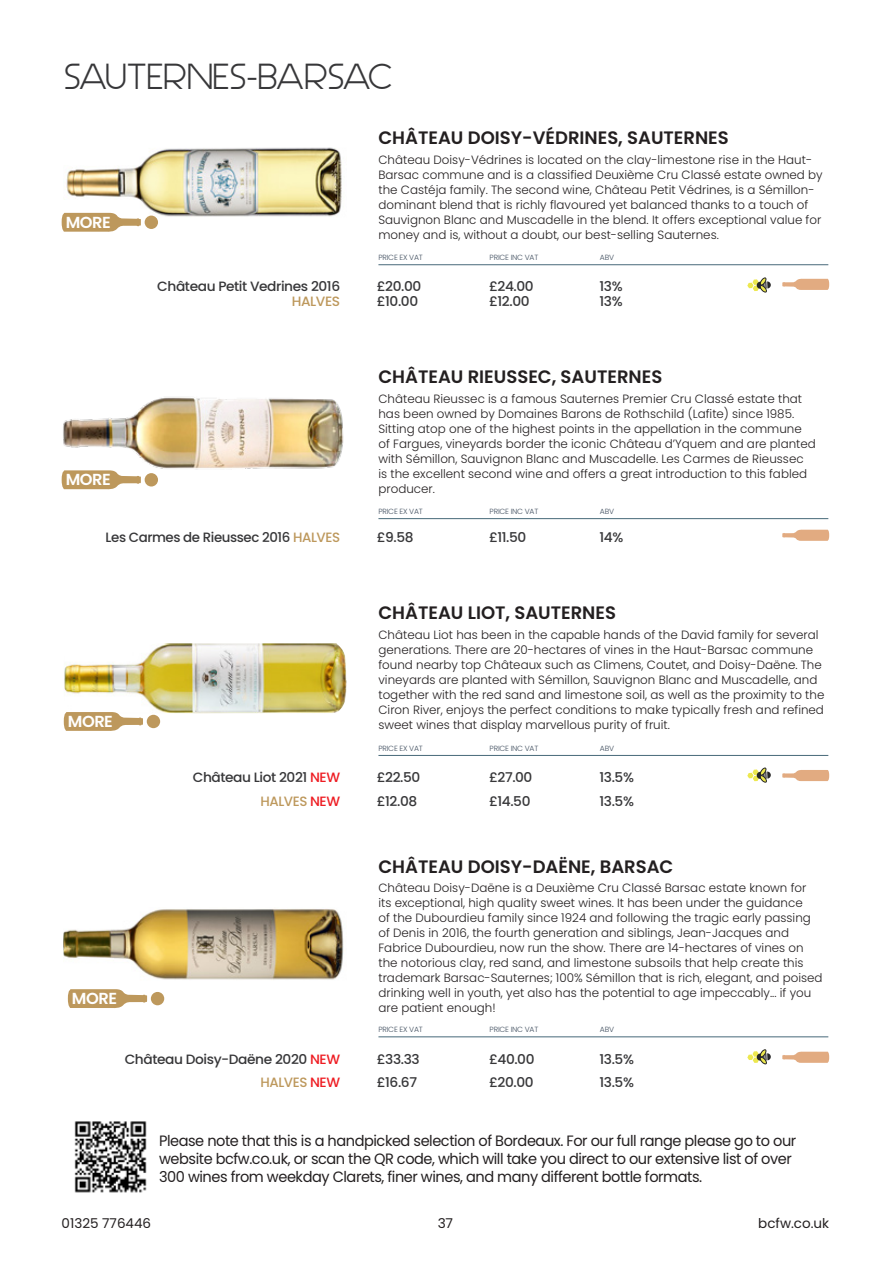
<style>
.page{position:relative;width:893px;height:1263px;background:#fff}
.page>*{position:absolute;margin:0;border:0;box-sizing:border-box;transform-origin:0 0}
.t1{font:700 33.75px "Aspergit";letter-spacing:-.02em;color:#373739}
.t2{font:600 18px "Poppins";color:#231f20}
.t3{font:600 15.9px "Poppins";letter-spacing:-.03em;color:#fff}
.t4{font:15px/18px "Poppins";letter-spacing:-.03em;color:#231f20}
.t5{font:500 13.5px "Poppins";letter-spacing:-.03em;color:#373739}
.t6{font:500 13.5px "Poppins";letter-spacing:-.03em;color:#bd985c}
.t7{font:13.5px "Poppins";color:#231f20}
.t8{font:300 12px/15px "Poppins";color:#231f20}
.t9{font:300 7.5px "Poppins";letter-spacing:-.03em;color:#414f5f}
.s1{color:#bd985c}
.s2{color:#ee1d23}
</style>
<div class="page">
<svg style="left:782px;top:278px;width:47px;height:12px"></svg>
<img style="left:64px;top:147px;width:278px;height:77px">
<svg style="left:782px;top:1051px;width:47px;height:12px"></svg>
<img style="left:64px;top:909px;width:280px;height:71px">
<hr style="left:378px;top:264px;width:450px;height:1px;background:#476979">
<svg style="left:782px;top:529px;width:47px;height:12px"></svg>
<img style="left:63px;top:397px;width:281px;height:77px">
<hr style="left:378px;top:518px;width:450px;height:1px;background:#476979">
<svg style="left:782px;top:770px;width:47px;height:11px"></svg>
<img style="left:64px;top:643px;width:283px;height:70px">
<hr style="left:378px;top:755px;width:450px;height:1px;background:#476979">
<hr style="left:378px;top:1036px;width:450px;height:1px;background:#476979">
<img style="left:74px;top:1121px;width:73px;height:72px">
<svg style="left:747px;top:1049px;width:24px;height:16px"></svg>
<svg style="left:747px;top:767px;width:24px;height:16px"></svg>
<svg style="left:747px;top:277px;width:24px;height:16px"></svg>
<svg style="left:68px;top:989px;width:79px;height:19px"></svg>
<div style="left:151px;top:992px;width:13px;height:13px;background:#bd985c;border-radius:50%"></div>
<svg style="left:64px;top:712px;width:79px;height:19px"></svg>
<div style="left:147px;top:715px;width:13px;height:13px;background:#bd985c;border-radius:50%"></div>
<svg style="left:62px;top:470px;width:79px;height:20px"></svg>
<div style="left:145px;top:473px;width:13px;height:13px;background:#bd985c;border-radius:50%"></div>
<svg style="left:62px;top:213px;width:79px;height:19px"></svg>
<div style="left:145px;top:216px;width:13px;height:13px;background:#bd985c;border-radius:50%"></div>
<p class="t1" style="left:64px;top:58px;width:331px">SAUTERNES-BARSAC</p>
<p class="t3" style="left:66px;top:213px;width:47px">MORE</p>
<p class="t3" style="left:66px;top:471px;width:47px">MORE</p>
<p class="t2" style="left:378px;top:128px;width:352px">CHÂTEAU DOISY-VÉDRINES, SAUTERNES</p>
<p class="t8" style="left:378px;top:152px;width:446px">Château Doisy-Védrines is located on the clay-limestone rise in the Haut-Barsac commune and is a classified Deuxième Cru Classé estate owned by the Castéja family. The second wine, Château Petit Védrines, is a Sémillon&shy;dominant blend that is richly flavoured yet balanced thanks to a touch of Sauvignon Blanc and Muscadelle in the blend. It offers exceptional value for money and is, without a doubt, our best-selling Sauternes.</p>
<p class="t9" style="left:378px;top:253px;width:46px">PRICE EX VAT</p>
<p class="t9" style="left:490px;top:253px;width:50px">PRICE INC VAT</p>
<p class="t9" style="left:600px;top:253px;width:16px">ABV</p>
<p class="t5" style="left:157px;top:278px;width:184px">Château Petit Vedrines 2016</p>
<p class="t5" style="left:377px;top:278px;width:46px">£20.00</p>
<p class="t5" style="left:489px;top:278px;width:46px">£24.00</p>
<p class="t5" style="left:600px;top:278px;width:25px">13%</p>
<p class="t6" style="left:292px;top:293px;width:50px">HALVES</p>
<p class="t5" style="left:377px;top:293px;width:43px">£10.00</p>
<p class="t5" style="left:489px;top:293px;width:42px">£12.00</p>
<p class="t5" style="left:600px;top:293px;width:25px">13%</p>
<p class="t2" style="left:378px;top:367px;width:285px">CHÂTEAU RIEUSSEC, SAUTERNES</p>
<p class="t8" style="left:378px;top:391px;width:439px">Château Rieussec is a famous Sauternes Premier Cru Classé estate that has been owned by Domaines Barons de Rothschild (Lafite) since 1985.<br>Sitting atop one of the highest points in the appellation in the commune of Fargues, vineyards border the iconic Château d’Yquem and are planted with Sémillon, Sauvignon Blanc and Muscadelle. Les Carmes de Rieussec<br>is the excellent second wine and offers a great introduction to this fabled producer.</p>
<p class="t9" style="left:378px;top:507px;width:46px">PRICE EX VAT</p>
<p class="t9" style="left:490px;top:507px;width:50px">PRICE INC VAT</p>
<p class="t9" style="left:600px;top:507px;width:16px">ABV</p>
<p class="t5" style="left:106px;top:529px;width:236px">Les Carmes de Rieussec 2016 <span class="s1">HALVES</span></p>
<p class="t5" style="left:377px;top:529px;width:38px">£9.58</p>
<p class="t5" style="left:489px;top:529px;width:39px">£11.50</p>
<p class="t5" style="left:600px;top:529px;width:25px">14%</p>
<p class="t3" style="left:68px;top:712px;width:47px">MORE</p>
<p class="t2" style="left:378px;top:603px;width:239px">CHÂTEAU LIOT, SAUTERNES</p>
<p class="t8" style="left:378px;top:627px;width:447px">Château Liot has been in the capable hands of the David family for several generations. There are 20-hectares of vines in the Haut-Barsac commune found nearby top Châteaux such as Climens, Coutet, and Doisy-Daëne. The vineyards are planted with Sémillon, Sauvignon Blanc and Muscadelle, and together with the red sand and limestone soil, as well as the proximity to the Ciron River, enjoys the perfect conditions to make typically fresh and refined sweet wines that display marvellous purity of fruit.</p>
<p class="t9" style="left:378px;top:744px;width:46px">PRICE EX VAT</p>
<p class="t9" style="left:490px;top:744px;width:50px">PRICE INC VAT</p>
<p class="t9" style="left:600px;top:744px;width:16px">ABV</p>
<p class="t5" style="left:193px;top:769px;width:149px">Château Liot 2021 <span class="s2">NEW</span></p>
<p class="t5" style="left:377px;top:769px;width:45px">£22.50</p>
<p class="t5" style="left:489px;top:769px;width:45px">£27.00</p>
<p class="t5" style="left:600px;top:769px;width:36px">13.5%</p>
<p class="t6" style="left:260px;top:793px;width:81px">HALVES <span class="s2">NEW</span></p>
<p class="t5" style="left:377px;top:793px;width:42px">£12.08</p>
<p class="t5" style="left:489px;top:793px;width:43px">£14.50</p>
<p class="t5" style="left:600px;top:793px;width:36px">13.5%</p>
<p class="t3" style="left:72px;top:989px;width:47px">MORE</p>
<p class="t2" style="left:378px;top:856px;width:296px">CHÂTEAU DOISY-DAËNE, BARSAC</p>
<p class="t8" style="left:378px;top:880px;width:446px">Château Doisy-Daëne is a Deuxième Cru Classé Barsac estate known for its exceptional, high quality sweet wines. It has been under the guidance<br>of the Dubourdieu family since 1924 and following the tragic early passing of Denis in 2016, the fourth generation and siblings, Jean-Jacques and Fabrice Dubourdieu, now run the show. There are 14-hectares of vines on the notorious clay, red sand, and limestone subsoils that help create this trademark Barsac-Sauternes; 100% Sémillon that is rich, elegant, and poised drinking well in youth, yet also has the potential to age impeccably... if you are patient enough!</p>
<p class="t9" style="left:378px;top:1025px;width:46px">PRICE EX VAT</p>
<p class="t9" style="left:490px;top:1025px;width:50px">PRICE INC VAT</p>
<p class="t9" style="left:600px;top:1025px;width:16px">ABV</p>
<p class="t5" style="left:125px;top:1051px;width:217px">Château Doisy-Daëne 2020 <span class="s2">NEW</span></p>
<p class="t5" style="left:377px;top:1051px;width:44px">£33.33</p>
<p class="t5" style="left:489px;top:1051px;width:47px">£40.00</p>
<p class="t5" style="left:600px;top:1051px;width:36px">13.5%</p>
<p class="t6" style="left:260px;top:1075px;width:81px">HALVES <span class="s2">NEW</span></p>
<p class="t5" style="left:377px;top:1075px;width:42px">£16.67</p>
<p class="t5" style="left:489px;top:1075px;width:46px">£20.00</p>
<p class="t5" style="left:600px;top:1075px;width:36px">13.5%</p>
<p class="t4" style="left:159px;top:1132px;width:639px">Please note that this is a handpicked selection of Bordeaux. For our full range please go to our website bcfw.co.uk, or scan the QR code, which will take you direct to our extensive list of over<br>300 wines from weekday Clarets, finer wines, and many different bottle formats.</p>
<p class="t7" style="left:62px;top:1216px;width:91px">01325 776446</p>
<p class="t7" style="left:438px;top:1216px;width:17px">37</p>
<p class="t7" style="left:758px;top:1216px;width:72px">bcfw.co.uk</p>
</div>
